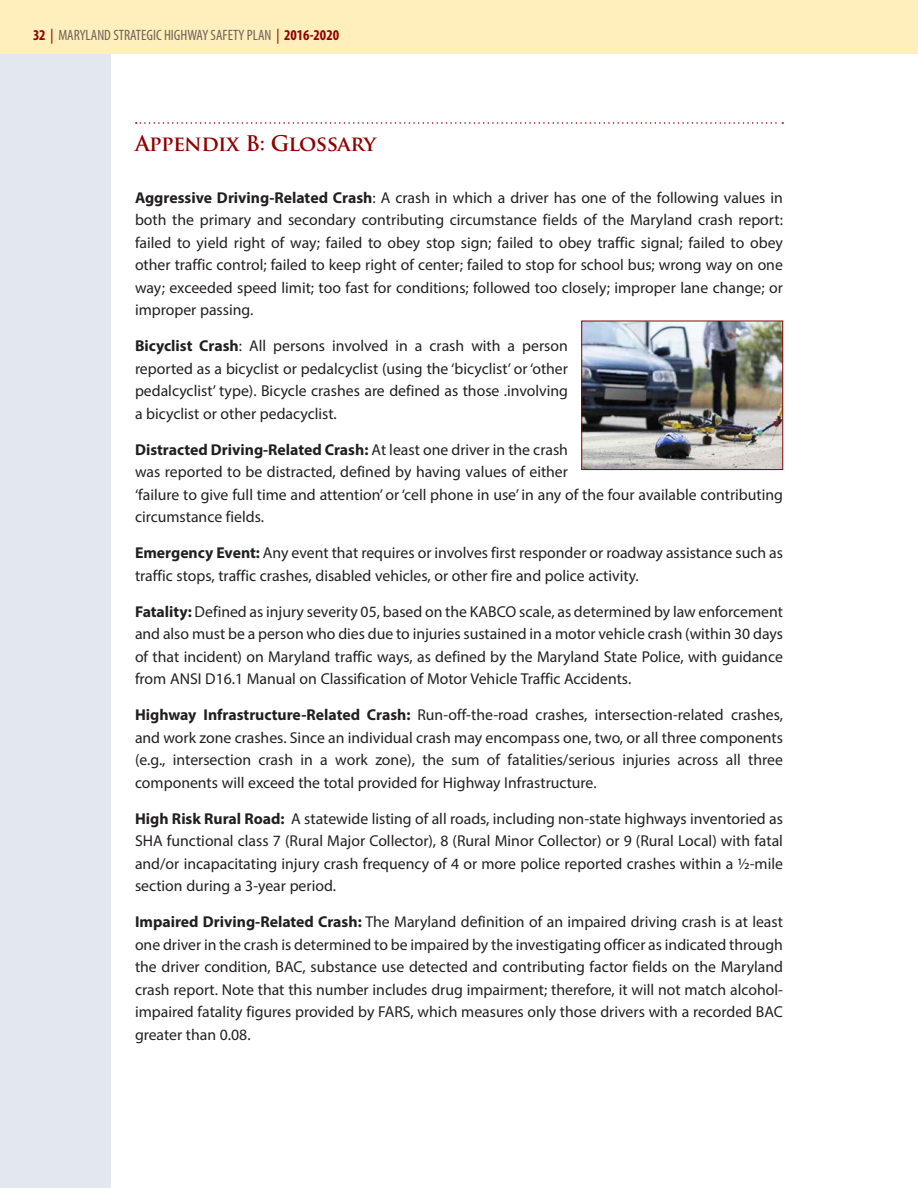
<style>
.page{position:relative;width:918px;height:1188px;background:#fff}
.page>*{position:absolute;margin:0;border:0;box-sizing:border-box;transform-origin:0 0}
.SUBHEADS-_Red{font:700 21px "Trajan Pro";letter-spacing:-.025em;color:#910000}
.Body_Text{font:15.75px/22.5px "Myriad Pro";color:#231f20;text-align:justify}
.t1{font:condensed 15px "Myriad Pro";color:#716259}
.s1{font-weight:700;color:#910000}
.s2{font-stretch:normal;color:#910000}
.s3{color:#910000}
.s4{font-weight:700}
</style>
<div class="page">
<div style="left:0;top:37px;width:111px;height:1151px;background:#e3e8ee"></div>
<img style="left:583px;top:323px;width:198px;height:145px">
<div style="left:581px;top:321px;width:202px;height:149px;border:1px solid #910000"></div>
<div style="left:0;top:0;width:918px;height:54px;background:#feefbc"></div>
<svg style="left:136px;top:122px;width:647px;height:2px"></svg>
<p class="t1" style="left:33px;top:26px;width:308px"><span class="s1">32</span> <span class="s2">|</span> MARYLAND STRATEGIC HIGHWAY SAFETY PLAN <span class="s3">|</span> <span class="s1">2016-2020</span></p>
<p class="SUBHEADS-_Red" style="left:135px;top:130px;width:243px">Appendix B: Glossary</p>
<p class="Body_Text" style="left:135px;top:186px;width:650px"><span class="s4">Aggressive Driving-Related Crash</span>: A crash in which a driver has one of the following values in both the primary and secondary contributing circumstance fields of the Maryland crash report: failed to yield right of way; failed to obey stop sign; failed to obey traffic signal; failed to obey other traffic control; failed to keep right of center; failed to stop for school bus; wrong way on one way; exceeded speed limit; too fast for conditions; followed too closely; improper lane change; or improper passing.</p>
<p class="Body_Text" style="left:135px;top:334px;width:435px"><span class="s4">Bicyclist Crash</span>: All persons involved in a crash with a person reported as a bicyclist or pedalcyclist (using the ‘bicyclist’ or ‘other pedalcyclist’ type). Bicycle crashes are defined as those .involving a bicyclist or other pedacyclist.</p>
<p class="Body_Text" style="left:135px;top:438px;width:650px;text-align:left"><span class="s4">Distracted Driving-Related Crash:</span> At least one driver in the crash<br>was reported to be distracted, defined by having values of either<br>‘failure to give full time and attention’ or ‘cell phone in use’ in any of the four available contributing circumstance fields.</p>
<p class="Body_Text" style="left:135px;top:541px;width:650px"><span class="s4">Emergency Event:</span> Any event that requires or involves first responder or roadway assistance such as traffic stops, traffic crashes, disabled vehicles, or other fire and police activity.</p>
<p class="Body_Text" style="left:135px;top:600px;width:650px"><span class="s4">Fatality:</span> Defined as injury severity 05, based on the KABCO scale, as determined by law enforcement and also must be a person who dies due to injuries sustained in a motor vehicle crash (within 30 days of that incident) on Maryland traffic ways, as defined by the Maryland State Police, with guidance from ANSI D16.1 Manual on Classification of Motor Vehicle Traffic Accidents.</p>
<p class="Body_Text" style="left:135px;top:703px;width:650px"><span class="s4">Highway Infrastructure-Related Crash:</span> Run-off-the-road crashes, intersection-related crashes, and work zone crashes. Since an individual crash may encompass one, two, or all three components (e.g., intersection crash in a work zone), the sum of fatalities/serious injuries across all three components will exceed the total provided for Highway Infrastructure.</p>
<p class="Body_Text" style="left:135px;top:807px;width:650px"><span class="s4">High Risk Rural Road:</span> A statewide listing of all roads, including non-state highways inventoried as SHA functional class 7 (Rural Major Collector), 8 (Rural Minor Collector) or 9 (Rural Local) with fatal and/or incapacitating injury crash frequency of 4 or more police reported crashes within a ½-mile section during a 3-year period.</p>
<p class="Body_Text" style="left:135px;top:910px;width:650px"><span class="s4">Impaired Driving-Related Crash:</span> The Maryland definition of an impaired driving crash is at least one driver in the crash is determined to be impaired by the investigating officer as indicated through the driver condition, BAC, substance use detected and contributing factor fields on the Maryland crash report. Note that this number includes drug impairment; therefore, it will not match alcohol&shy;impaired fatality figures provided by FARS, which measures only those drivers with a recorded BAC greater than 0.08.</p>
</div>
